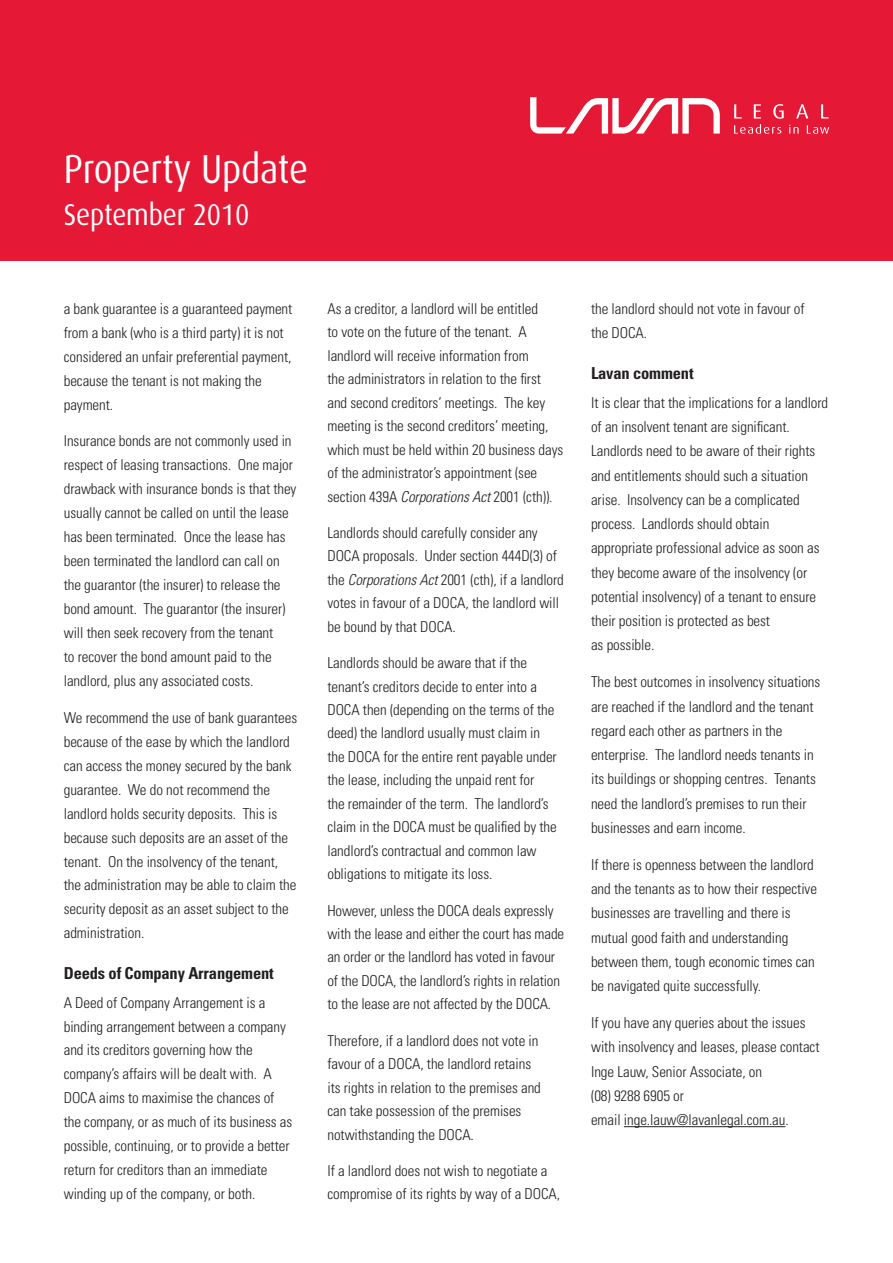
<style>
.page{position:relative;width:893px;height:1263px;background:#fff}
.page>*{position:absolute;margin:0;border:0;box-sizing:border-box;transform-origin:0 0}
.Main_heading{font:40.5px "Dax";letter-spacing:-.005em;color:#fff;scale:.9 1}
.Main_heading-2{font:30px "Dax";letter-spacing:-.005em;color:#fff;scale:.9 1}
.Heading{font:700 condensed 16.5px "Univers";letter-spacing:-.01em;color:#231f20}
.t1{font:300 condensed 15px/24px "Univers";letter-spacing:-.005em;color:#231f20}
.s1{font-style:italic}
</style>
<div class="page">
<hr style="left:624px;top:1126px;width:161px;height:1px;background:#231f20">
<div style="left:0;top:0;width:893px;height:261px;background:#e51836"></div>
<svg style="left:734px;top:104px;width:95px;height:30px"></svg>
<svg style="left:530px;top:97px;width:190px;height:37px"></svg>
<p class="Main_heading" style="left:64px;top:147px;width:273px">Property Update</p>
<p class="Main_heading-2" style="left:64px;top:198px;width:208px">September 2010</p>
<p class="t1" style="left:64px;top:297px;width:230px">a bank guarantee is a guaranteed payment from a bank (who is a third party) it is not considered an unfair preferential payment, because the tenant is not making the payment.</p>
<p class="t1" style="left:64px;top:429px;width:234px">Insurance bonds are not commonly used in respect of leasing transactions. One major drawback with insurance bonds is that they usually cannot be called on until the lease has been terminated. Once the lease has been terminated the landlord can call on the guarantor (the insurer) to release the bond amount. The guarantor (the insurer) will then seek recovery from the tenant<br>to recover the bond amount paid to the landlord, plus any associated costs.</p>
<p class="t1" style="left:64px;top:705px;width:235px">We recommend the use of bank guarantees because of the ease by which the landlord can access the money secured by the bank guarantee. We do not recommend the landlord holds security deposits. This is because such deposits are an asset of the tenant. On the insolvency of the tenant, the administration may be able to claim the security deposit as an asset subject to the administration.</p>
<p class="Heading" style="left:64px;top:963px;width:212px">Deeds of Company Arrangement</p>
<p class="t1" style="left:64px;top:990px;width:230px">A Deed of Company Arrangement is a binding arrangement between a company and its creditors governing how the company’s affairs will be dealt with. A DOCA aims to maximise the chances of the company, or as much of its business as possible, continuing, or to provide a better return for creditors than an immediate winding up of the company, or both.</p>
<p class="t1" style="left:327px;top:297px;width:237px;line-height:23.4px">As a creditor, a landlord will be entitled<br>to vote on the future of the tenant. A landlord will receive information from<br>the administrators in relation to the first and second creditors’ meetings. The key meeting is the second creditors’ meeting, which must be held within 20 business days of the administrator’s appointment (see section 439A <span class="s1">Corporations Act</span> 2001 (cth)).</p>
<p class="t1" style="left:327px;top:521px;width:238px;line-height:23.4px">Landlords should carefully consider any DOCA proposals. Under section 444D(3) of the <span class="s1">Corporations Act</span> 2001 (cth), if a landlord votes in favour of a DOCA, the landlord will be bound by that DOCA.</p>
<p class="t1" style="left:327px;top:651px;width:231px;line-height:23.4px">Landlords should be aware that if the tenant’s creditors decide to enter into a DOCA then (depending on the terms of the deed) the landlord usually must claim in the DOCA for the entire rent payable under the lease, including the unpaid rent for<br>the remainder of the term. The landlord’s claim in the DOCA must be qualified by the landlord’s contractual and common law obligations to mitigate its loss.</p>
<p class="t1" style="left:327px;top:898px;width:238px;line-height:23.4px">However, unless the DOCA deals expressly with the lease and either the court has made an order or the landlord has voted in favour of the DOCA, the landlord’s rights in relation to the lease are not affected by the DOCA.</p>
<p class="t1" style="left:327px;top:1029px;width:215px;line-height:23.4px">Therefore, if a landlord does not vote in favour of a DOCA, the landlord retains its rights in relation to the premises and can take possession of the premises notwithstanding the DOCA.</p>
<p class="t1" style="left:327px;top:1159px;width:234px;line-height:23.4px">If a landlord does not wish to negotiate a compromise of its rights by way of a DOCA,</p>
<p class="t1" style="left:591px;top:296px;width:215px">the landlord should not vote in favour of the DOCA.</p>
<p class="Heading" style="left:591px;top:363px;width:104px">Lavan comment</p>
<p class="t1" style="left:591px;top:390px;width:239px">It is clear that the implications for a landlord of an insolvent tenant are significant.<br>Landlords need to be aware of their rights and entitlements should such a situation arise. Insolvency can be a complicated process. Landlords should obtain appropriate professional advice as soon as they become aware of the insolvency (or potential insolvency) of a tenant to ensure their position is protected as best<br>as possible.</p>
<p class="t1" style="left:591px;top:670px;width:231px">The best outcomes in insolvency situations are reached if the landlord and the tenant regard each other as partners in the enterprise. The landlord needs tenants in its buildings or shopping centres. Tenants need the landlord’s premises to run their businesses and earn income.</p>
<p class="t1" style="left:591px;top:852px;width:227px">If there is openness between the landlord and the tenants as to how their respective businesses are travelling and there is mutual good faith and understanding between them, tough economic times can be navigated quite successfully.</p>
<p class="t1" style="left:591px;top:1011px;width:230px">If you have any queries about the issues with insolvency and leases, please contact Inge Lauw, Senior Associate, on<br>(08) 9288 6905 or<br>email inge.lauw@lavanlegal.com.au.</p>
</div>
